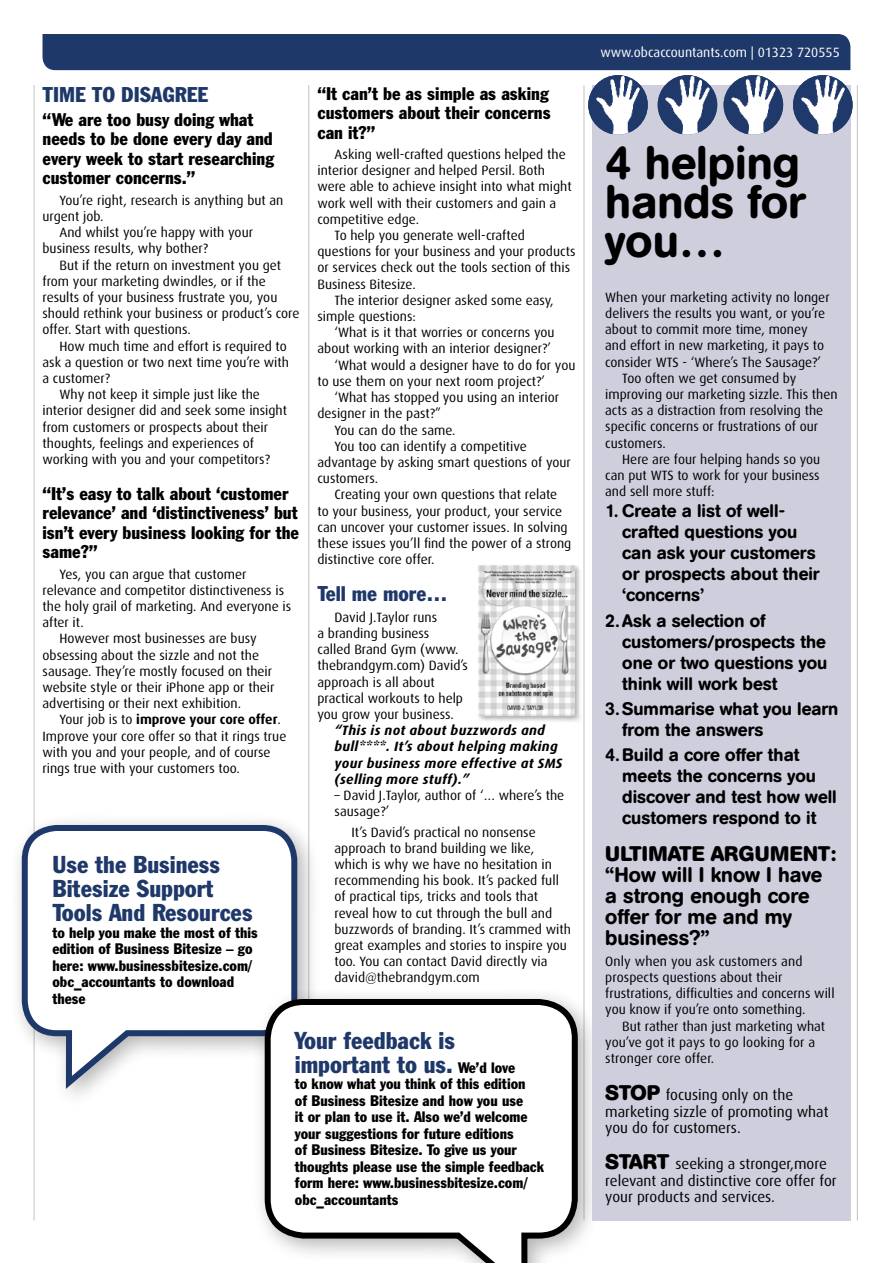
<style>
.page{position:relative;width:893px;height:1263px;background:#fff}
.page>*{position:absolute;margin:0;border:0;box-sizing:border-box;transform-origin:0 0}
.SUBHEAD{font:500 46.5px/39px "AG Buch Rounded BQ";color:#000}
.SUBHEAD-SM{font:condensed 24px/24px "Franklin Gothic BT";color:#1f386a}
.SUBHEAD-2{font:500 21px/21px "AG Buch Rounded BQ";color:#000}
.SUBHEAD-3{font:condensed 21px "Franklin Gothic BT";color:#1f386a}
.body{font:500 18px/21px "AG Buch Rounded BQ";color:#000}
.SUBHEAD_SM{font:condensed 18px/19.5px "Franklin Gothic BT";color:#000}
.body-2{font:condensed 18px/19.5px "Franklin Gothic BT";color:#000;text-align:justify}
.SUBHEAD-SM-2{font:condensed 15px/16.5px "Franklin Gothic BT";color:#000}
.SUBHEAD-4{font:15px/16.2px "Dax";color:#000}
.body-3{font:13.5px/16.2px "Dax";color:#000}
.QUOTE{font:italic 700 13.5px/16.2px "Dax";letter-spacing:.02em;color:#000}
.body-4{font:13.5px "Dax";color:#fff}
.s1{font-weight:700}
.s2{font-size:15px;color:#000}
.s3{font-family:"AG Buch Rounded BQ";font-weight:700;font-size:21px}
</style>
<div class="page">
<div style="left:43px;top:34px;width:807px;height:36px;background:#1f386a"></div>
<hr style="left:308px;top:85px;width:1px;height:1135px;background:#c6c6c6">
<hr style="left:583px;top:85px;width:1px;height:1135px;background:#c6c6c6">
<hr style="left:34px;top:85px;width:1px;height:1135px;background:#c6c6c6">
<hr style="left:857px;top:85px;width:1px;height:1135px;background:#c6c6c6">
<div style="left:9px;top:812px;width:313px;height:299px;background:#000;opacity:.3"></div>
<svg style="left:19px;top:822px;width:281px;height:273px"></svg>
<div style="left:252px;top:986px;width:351px;height:277px;background:#000;opacity:.3"></div>
<svg style="left:262px;top:996px;width:319px;height:267px"></svg>
<div style="left:477px;top:564px;width:105px;height:158px;background:#000;opacity:.3"></div>
<img style="left:478px;top:565px;width:97px;height:150px">
<div style="left:592px;top:85px;width:259px;height:1135px;background:#cfcedd"></div>
<img style="left:588px;top:75px;width:60px;height:60px;border-radius:30px">
<img style="left:658px;top:75px;width:59px;height:60px;border-radius:30px">
<img style="left:724px;top:75px;width:59px;height:60px;border-radius:30px">
<img style="left:793px;top:75px;width:60px;height:60px;border-radius:30px">
<p class="SUBHEAD-3" style="left:43px;top:81px;width:167px">TIME TO DISAGREE</p>
<p class="SUBHEAD_SM" style="left:43px;top:109px;width:233px">“We are too busy doing what needs to be done every day and every week to start researching customer concerns.”</p>
<p class="body-3" style="left:43px;top:192px;width:242px;text-indent:17px">You’re right, research is anything but an urgent job.</p>
<p class="body-3" style="left:43px;top:224px;width:212px;text-indent:17px">And whilst you’re happy with your business results, why bother?</p>
<p class="body-3" style="left:43px;top:257px;width:258px;text-indent:17px">But if the return on investment you get from your marketing dwindles, or if the results of your business frustrate you, you should rethink your business or product’s core offer. Start with questions.</p>
<p class="body-3" style="left:43px;top:338px;width:248px;text-indent:17px">How much time and effort is required to ask a question or two next time you’re with a customer?</p>
<p class="body-3" style="left:43px;top:386px;width:246px;text-indent:17px">Why not keep it simple just like the interior designer did and seek some insight from customers or prospects about their thoughts, feelings and experiences of working with you and your competitors?</p>
<p class="SUBHEAD_SM" style="left:43px;top:483px;width:258px">“It’s easy to talk about ‘customer relevance’ and ‘distinctiveness’ but isn’t every business looking for the same?”</p>
<p class="body-3" style="left:43px;top:566px;width:250px;text-indent:17px">Yes, you can argue that customer relevance and competitor distinctiveness is the holy grail of marketing. And everyone is after it.</p>
<p class="body-3" style="left:43px;top:631px;width:233px;text-indent:17px">However most businesses are busy obsessing about the sizzle and not the sausage. They’re mostly focused on their website style or their iPhone app or their advertising or their next exhibition.</p>
<p class="body-3" style="left:43px;top:712px;width:245px;text-indent:17px">Your job is to <span class="s1">improve your core offer</span>.<br>Improve your core offer so that it rings true with you and your people, and of course rings true with your customers too.</p>
<p class="SUBHEAD-SM" style="left:52px;top:852px;width:202px">Use the Business<br>Bitesize Support<br>Tools And Resources</p>
<p class="SUBHEAD-SM-2" style="left:52px;top:923px;width:207px">to help you make the most of this edition of Business Bitesize – go here: www.businessbitesize.com/ obc_accountants to download these</p>
<p class="body-2" style="left:317px;top:83px;width:235px">“It can’t be as simple as asking customers about their concerns can it?”</p>
<p class="body-3" style="left:317px;top:146px;width:256px;text-indent:17px">Asking well-crafted questions helped the interior designer and helped Persil. Both were able to achieve insight into what might work well with their customers and gain a competitive edge.</p>
<p class="body-3" style="left:317px;top:227px;width:259px;text-indent:17px">To help you generate well-crafted questions for your business and your products or services check out the tools section of this Business Bitesize.</p>
<p class="body-3" style="left:317px;top:292px;width:238px;text-indent:17px">The interior designer asked some easy, simple questions:</p>
<p class="body-3" style="left:317px;top:325px;width:239px;text-align:right">‘What is it that worries or concerns you about working with an interior designer?’</p>
<p class="body-3" style="left:317px;top:357px;width:259px;text-indent:17px">‘What would a designer have to do for you to use them on your next room project?’</p>
<p class="body-3" style="left:317px;top:389px;width:243px;text-indent:17px">‘What has stopped you using an interior designer in the past?”</p>
<p class="body-3" style="left:334px;top:422px;width:123px">You can do the same.</p>
<p class="body-3" style="left:317px;top:438px;width:255px;text-indent:17px">You too can identify a competitive advantage by asking smart questions of your customers.</p>
<p class="body-3" style="left:317px;top:487px;width:255px;text-indent:17px">Creating your own questions that relate to your business, your product, your service can uncover your customer issues. In solving these issues you’ll find the power of a strong distinctive core offer.</p>
<p class="SUBHEAD-3" style="left:317px;top:580px;width:131px">Tell me more…</p>
<p class="body-3" style="left:317px;top:609px;width:152px;text-indent:17px">David J.Taylor runs<br>a branding business<br>called Brand Gym (www. thebrandgym.com) David’s approach is all about practical workouts to help you grow your business.</p>
<p class="QUOTE" style="left:334px;top:722px;width:229px">“This is not about buzzwords and bull****. It’s about helping making your business more effective at SMS (selling more stuff).”</p>
<p class="body-3" style="left:334px;top:787px;width:231px">– David J.Taylor, author of ‘… where’s the sausage?’</p>
<p class="body-3" style="left:334px;top:824px;width:238px;text-indent:17px">It’s David’s practical no nonsense approach to brand building we like, which is why we have no hesitation in recommending his book. It’s packed full of practical tips, tricks and tools that reveal how to cut through the bull and buzzwords of branding. It’s crammed with great examples and stories to inspire you too. You can contact David directly via david@thebrandgym.com</p>
<p class="SUBHEAD-SM" style="left:295px;top:1027px;width:222px">Your feedback is important to us. <span class="s2">We’d love</span></p>
<p class="SUBHEAD-SM-2" style="left:295px;top:1075px;width:251px">to know what you think of this edition<br>of Business Bitesize and how you use<br>it or plan to use it. Also we’d welcome your suggestions for future editions<br>of Business Bitesize. To give us your thoughts please use the simple feedback form here: www.businessbitesize.com/ obc_accountants</p>
<p class="body-4" style="left:600px;top:45px;width:241px">www.obcaccountants.com | 01323 720555</p>
<p class="SUBHEAD" style="left:605px;top:144px;width:202px">4 helping hands for you…</p>
<p class="body-3" style="left:605px;top:289px;width:226px">When your marketing activity no longer delivers the results you want, or you’re about to commit more time, money and effort in new marketing, it pays to consider WTS - ‘Where’s The Sausage?’</p>
<p class="body-3" style="left:605px;top:370px;width:234px;text-indent:17px">Too often we get consumed by improving our marketing sizzle. This then acts as a distraction from resolving the specific concerns or frustrations of our customers.</p>
<p class="body-3" style="left:605px;top:451px;width:217px;text-align:justify;text-indent:17px">Here are four helping hands so you can put WTS to work for your business and sell more stuff:</p>
<p class="body" style="left:622px;top:501px;width:199px;text-indent:-17px">1. Create a list of well&shy;crafted questions you can ask your customers or prospects about their ‘concerns’</p>
<p class="body" style="left:622px;top:610px;width:207px;text-indent:-17px">2. Ask a selection of customers/prospects the one or two questions you think will work best</p>
<p class="body" style="left:622px;top:698px;width:218px;text-indent:-17px">3.Summarise what you learn from the answers</p>
<p class="body" style="left:622px;top:744px;width:216px;text-indent:-17px">4.Build a core offer that meets the concerns you discover and test how well customers respond to it</p>
<p class="SUBHEAD-2" style="left:605px;top:844px;width:232px"><span class="s1">ULTIMATE ARGUMENT: </span>“How will I know I have a strong enough core offer for me and my business?”</p>
<p class="body-3" style="left:605px;top:953px;width:231px">Only when you ask customers and prospects questions about their frustrations, difficulties and concerns will you know if you’re onto something.</p>
<p class="body-3" style="left:605px;top:1018px;width:222px;text-indent:17px">But rather than just marketing what you’ve got it pays to go looking for a stronger core offer.</p>
<p class="SUBHEAD-4" style="left:605px;top:1087px;width:225px"><span class="s3">STOP</span> focusing only on the marketing sizzle of promoting what you do for customers.</p>
<p class="SUBHEAD-4" style="left:605px;top:1156px;width:233px"><span class="s3">START</span> seeking a stronger,more relevant and distinctive core offer for your products and services.</p>
</div>
